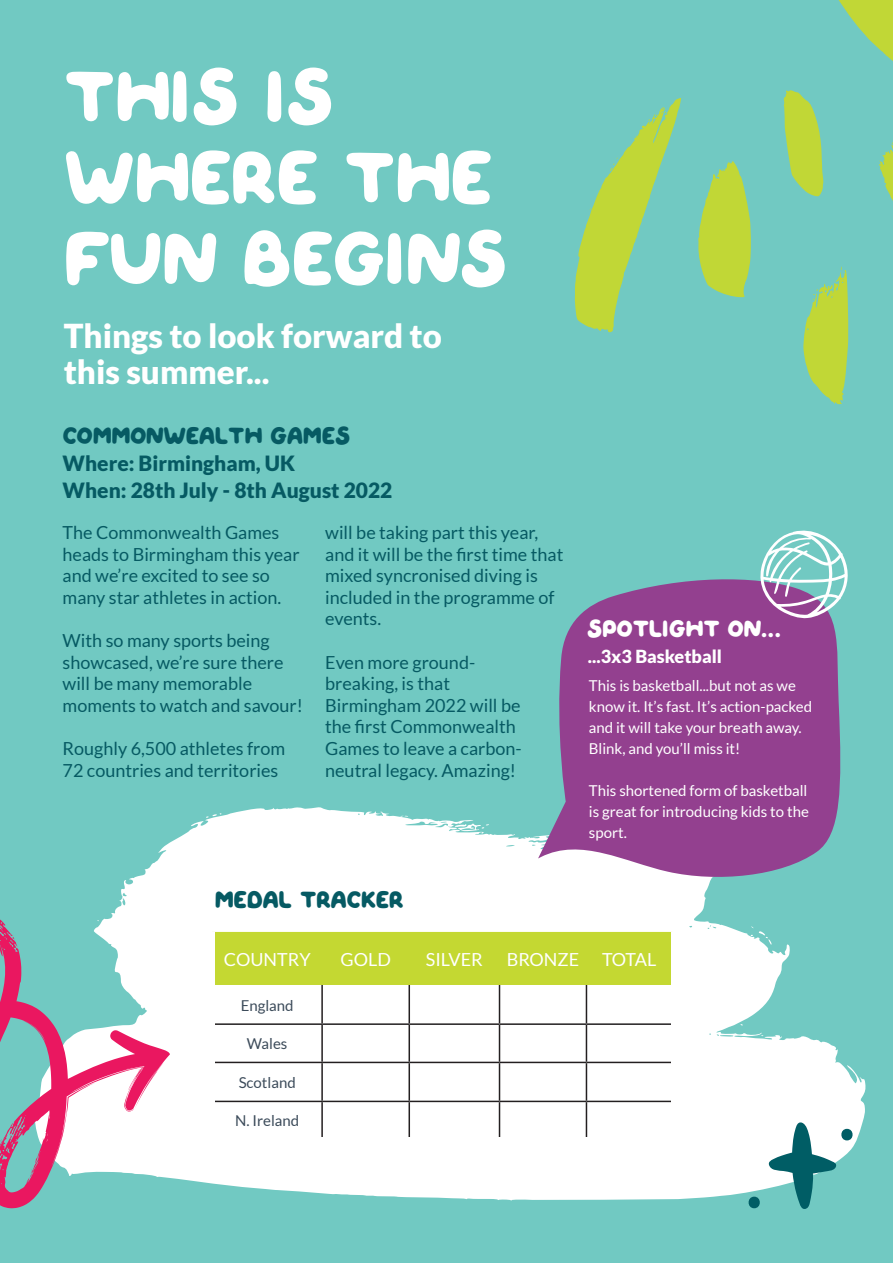
<style>
.page{position:relative;width:893px;height:1263px;background:#71c9c2}
.page>*{position:absolute;margin:0;border:0;box-sizing:border-box;transform-origin:0 0}
.t1{font:75px/81px "QUIRKYSPRING Regular";color:#fff}
.t2{font:900 33px/36px "Lato";color:#fff}
.t3{font:24px "QUIRKYSPRING Regular";color:#065a63}
.t4{font:24px "QUIRKYSPRING Regular";color:#fff}
.t5{font:900 21px "Lato";color:#065a63}
.t6{font:18px/21.6px "Lato";color:#065a63}
.t7{font:18px "Lato";color:#fff}
.t8{font:900 18px "Lato";color:#fff}
.t9{font:15px/21px "Lato";color:#fff}
.t10{font:15px "Lato";color:#3c4b5a}
</style>
<div class="page">
<svg style="left:119px;top:807px;width:747px;height:393px;fill:#fff"></svg>
<svg style="left:206px;top:813px;width:16px;height:5px"></svg>
<svg style="left:454px;top:823px;width:35px;height:8px"></svg>
<svg style="left:751px;top:926px;width:21px;height:19px"></svg>
<div style="left:212px;top:932px;width:466px;height:218px;background:#fff"></div>
<div style="left:215px;top:932px;width:456px;height:53px;background:#c4d832"></div>
<hr style="left:321px;top:985px;width:2px;height:38px;background:#231f20">
<hr style="left:409px;top:985px;width:1px;height:38px;background:#231f20">
<hr style="left:499px;top:985px;width:1px;height:38px;background:#231f20">
<hr style="left:586px;top:985px;width:1px;height:38px;background:#231f20">
<hr style="left:212px;top:1023px;width:110px;height:2px;background:#231f20">
<hr style="left:322px;top:1023px;width:87px;height:2px;background:#231f20">
<hr style="left:321px;top:1025px;width:2px;height:37px;background:#231f20">
<hr style="left:409px;top:1023px;width:90px;height:2px;background:#231f20">
<hr style="left:409px;top:1025px;width:1px;height:37px;background:#231f20">
<hr style="left:499px;top:1023px;width:87px;height:2px;background:#231f20">
<hr style="left:499px;top:1025px;width:1px;height:37px;background:#231f20">
<hr style="left:586px;top:1023px;width:87px;height:2px;background:#231f20">
<hr style="left:586px;top:1025px;width:1px;height:37px;background:#231f20">
<hr style="left:212px;top:1062px;width:110px;height:1px;background:#231f20">
<hr style="left:322px;top:1062px;width:87px;height:1px;background:#231f20">
<hr style="left:321px;top:1063px;width:2px;height:38px;background:#231f20">
<hr style="left:409px;top:1062px;width:90px;height:1px;background:#231f20">
<hr style="left:409px;top:1063px;width:1px;height:38px;background:#231f20">
<hr style="left:499px;top:1062px;width:87px;height:1px;background:#231f20">
<hr style="left:499px;top:1063px;width:1px;height:38px;background:#231f20">
<hr style="left:586px;top:1062px;width:87px;height:1px;background:#231f20">
<hr style="left:586px;top:1063px;width:1px;height:38px;background:#231f20">
<hr style="left:212px;top:1101px;width:110px;height:1px;background:#231f20">
<hr style="left:322px;top:1101px;width:87px;height:1px;background:#231f20">
<hr style="left:321px;top:1102px;width:2px;height:36px;background:#231f20">
<hr style="left:409px;top:1101px;width:90px;height:1px;background:#231f20">
<hr style="left:409px;top:1102px;width:1px;height:36px;background:#231f20">
<hr style="left:499px;top:1101px;width:87px;height:1px;background:#231f20">
<hr style="left:499px;top:1102px;width:1px;height:36px;background:#231f20">
<hr style="left:586px;top:1101px;width:87px;height:1px;background:#231f20">
<hr style="left:586px;top:1102px;width:1px;height:36px;background:#231f20">
<div style="left:671px;top:932px;width:25px;height:222px;background:#fff"></div>
<div style="left:189px;top:932px;width:26px;height:222px;background:#fff"></div>
<div style="left:199px;top:1137px;width:568px;height:25px;background:#fff"></div>
<svg style="left:538px;top:579px;width:307px;height:303px;background:#925b9a"></svg>
<svg style="left:758px;top:530px;width:90px;height:89px"></svg>
<svg style="left:747px;top:1197px;width:15px;height:11px"></svg>
<svg style="left:768px;top:1122px;width:86px;height:87px"></svg>
<svg style="left:0;top:902px;width:170px;height:306px"></svg>
<svg style="left:0;top:1139px;width:2px;height:7px"></svg>
<svg style="left:803px;top:266px;width:46px;height:138px"></svg>
<svg style="left:879px;top:142px;width:14px;height:59px"></svg>
<svg style="left:838px;top:0;width:55px;height:61px"></svg>
<svg style="left:575px;top:98px;width:106px;height:235px"></svg>
<svg style="left:783px;top:90px;width:40px;height:107px"></svg>
<svg style="left:698px;top:161px;width:53px;height:136px"></svg>
<p class="t1" style="left:64px;top:58px;width:445px">THIS IS<br>WHERE THE<br>FUN BEGINS</p>
<p class="t2" style="left:64px;top:317px;width:380px">Things to look forward to this summer...</p>
<p class="t3" style="left:63px;top:418px;width:289px">COMMONWEALTH GAMES</p>
<p class="t5" style="left:63px;top:451px;width:234px">Where: Birmingham, UK</p>
<p class="t5" style="left:63px;top:478px;width:331px">When: 28th July - 8th August 2022</p>
<p class="t6" style="left:63px;top:521px;width:239px">The Commonwealth Games heads to Birmingham this year and we’re excited to see so many star athletes in action.</p>
<p class="t6" style="left:63px;top:629px;width:242px">With so many sports being showcased, we’re sure there will be many memorable moments to watch and savour!</p>
<p class="t6" style="left:63px;top:737px;width:224px">Roughly 6,500 athletes from<br>72 countries and territories</p>
<p class="t6" style="left:325px;top:521px;width:240px">will be taking part this year, and it will be the first time that mixed syncronised diving is included in the programme of events.</p>
<p class="t6" style="left:325px;top:651px;width:198px">Even more ground&shy;breaking, is that<br>Birmingham 2022 will be the first Commonwealth<br>Games to leave a carbon&shy;neutral legacy. Amazing!</p>
<p class="t3" style="left:215px;top:881px;width:102px">MEDAL TRAC</p>
<p class="t3" style="left:361px;top:881px;width:30px">KER</p>
<p class="t4" style="left:587px;top:610px;width:17px">SPOT</p>
<p class="t4" style="left:649px;top:610px;width:29px">LIGHT</p>
<p class="t4" style="left:728px;top:610px;width:55px">ON...</p>
<p class="t8" style="left:588px;top:646px;width:136px">...3x3 Basketball</p>
<p class="t9" style="left:589px;top:675px;width:225px">This is basketball...but not as we know it. It’s fast. It’s action-packed and it will take your breath away.<br>Blink, and you’ll miss it!</p>
<p class="t9" style="left:589px;top:780px;width:221px;text-align:justify">This shortened form of basketball is great for introducing kids to the sport.</p>
<p class="t7" style="left:224px;top:949px;width:88px">COUNTRY</p>
<p class="t7" style="left:340px;top:949px;width:52px">GOLD</p>
<p class="t7" style="left:426px;top:949px;width:58px">SILVER</p>
<p class="t7" style="left:507px;top:949px;width:74px">BRONZE</p>
<p class="t7" style="left:602px;top:949px;width:56px">TOTAL</p>
<p class="t10" style="left:241px;top:997px;width:54px">England</p>
<p class="t10" style="left:247px;top:1035px;width:42px">Wales</p>
<p class="t10" style="left:239px;top:1074px;width:59px">Scotland</p>
<p class="t10" style="left:235px;top:1112px;width:66px">N. Ireland</p>
</div>
